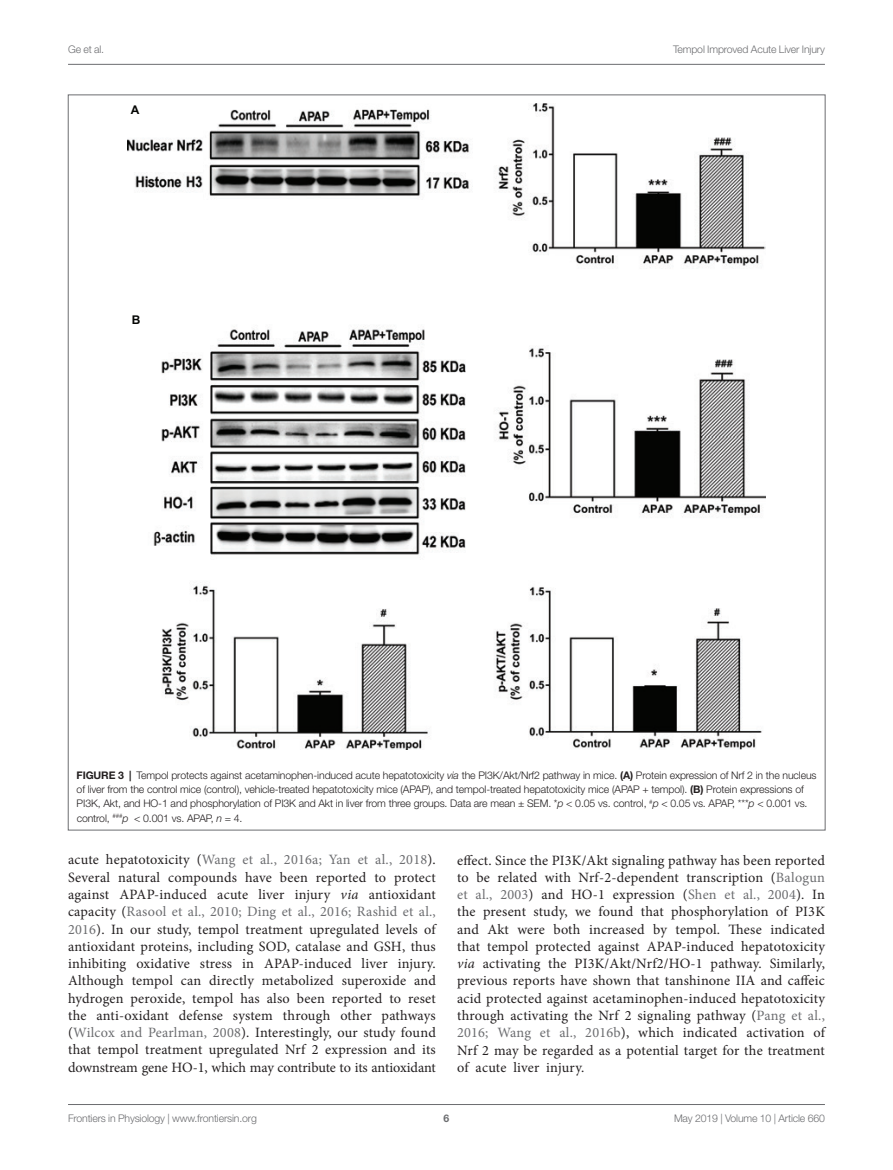
<style>
.page{position:relative;width:893px;height:1170px;background:#fff}
.page>*{position:absolute;margin:0;border:0;box-sizing:border-box;transform-origin:0 0}
.TEXT{font:14.25px/17.2px "Minion Pro";color:#231f20;text-align:justify}
.t1{font:700 12px "Arial";color:#040503}
.FIG_LEG{font:300 10.5px/14.2px "Helvetica Neue LT Std";letter-spacing:-.01em;color:#231f20}
.t2{font:300 10.5px "Helvetica Neue LT Std";letter-spacing:-.015em;color:#6c6d70}
.t3{font:700 10.5px "Helvetica Neue LT Std";color:#6c6d70}
.s1{font-weight:700}
.s2{font-style:italic}
.s3{color:#6c6d70}
</style>
<div class="page">
<hr style="left:68px;top:64px;width:757px;height:1px;background:#6c6d70">
<hr style="left:68px;top:1104px;width:757px;height:1px;background:#6c6d70">
<img style="left:128px;top:103px;width:638px;height:646px">
<p class="t2" style="left:68px;top:42px;width:38px">Ge et al.</p>
<p class="t2" style="left:673px;top:42px;width:153px">Tempol Improved Acute Liver Injury</p>
<p class="t1" style="left:131px;top:101px;width:10px">A</p>
<p class="t1" style="left:132px;top:311px;width:10px">B</p>
<p class="FIG_LEG" style="left:77px;top:767px;width:741px"><span class="s1">FIGURE 3 |</span> Tempol protects against acetaminophen-induced acute hepatotoxicity <span class="s2">via</span> the PI3K/Akt/Nrf2 pathway in mice. <span class="s1">(A)</span> Protein expression of Nrf 2 in the nucleus of liver from the control mice (control), vehicle-treated hepatotoxicity mice (APAP), and tempol-treated hepatotoxicity mice (APAP + tempol). <span class="s1">(B)</span> Protein expressions of PI3K, Akt, and HO-1 and phosphorylation of PI3K and Akt in liver from three groups. Data are mean ± SEM. *<span class="s2">p</span> &lt; 0.05 vs. control, <sup>#</sup><span class="s2">p</span> &lt; 0.05 vs. APAP, ***<span class="s2">p</span> &lt; 0.001 vs. control, <sup>###</sup><span class="s2">p</span> &lt; 0.001 vs. APAP, <span class="s2">n</span> = 4.</p>
<p class="TEXT" style="left:68px;top:851px;width:369px">acute hepatotoxicity (<span class="s3">Wang et al., 2016a; Yan et al., 2018</span>).<br>Several natural compounds have been reported to protect against APAP-induced acute liver injury <span class="s2">via</span> antioxidant capacity (<span class="s3">Rasool et al., 2010; Ding et al., 2016; Rashid et al., 2016</span>). In our study, tempol treatment upregulated levels of antioxidant proteins, including SOD, catalase and GSH, thus inhibiting oxidative stress in APAP-induced liver injury.<br>Although tempol can directly metabolized superoxide and hydrogen peroxide, tempol has also been reported to reset the anti-oxidant defense system through other pathways (<span class="s3">Wilcox and Pearlman, 2008</span>). Interestingly, our study found that tempol treatment upregulated Nrf 2 expression and its downstream gene HO-1, which may contribute to its antioxidant</p>
<p class="TEXT" style="left:457px;top:851px;width:369px">effect. Since the PI3K/Akt signaling pathway has been reported to be related with Nrf-2-dependent transcription (<span class="s3">Balogun et al., 2003</span>) and HO-1 expression (<span class="s3">Shen et al., 2004</span>). In the present study, we found that phosphorylation of PI3K and Akt were both increased by tempol. These indicated that tempol protected against APAP-induced hepatotoxicity <span class="s2">via</span> activating the PI3K/Akt/Nrf2/HO-1 pathway. Similarly, previous reports have shown that tanshinone IIA and caffeic acid protected against acetaminophen-induced hepatotoxicity through activating the Nrf 2 signaling pathway (<span class="s3">Pang et al., 2016; Wang et al., 2016b</span>), which indicated activation of Nrf 2 may be regarded as a potential target for the treatment of acute liver injury.</p>
<p class="t2" style="left:68px;top:1111px;width:190px">Frontiers in Physiology | www.frontiersin.org</p>
<p class="t3" style="left:444px;top:1111px;width:7px">6</p>
<p class="t2" style="left:674px;top:1111px;width:152px">May 2019 | Volume 10 | Article 660</p>
</div>
